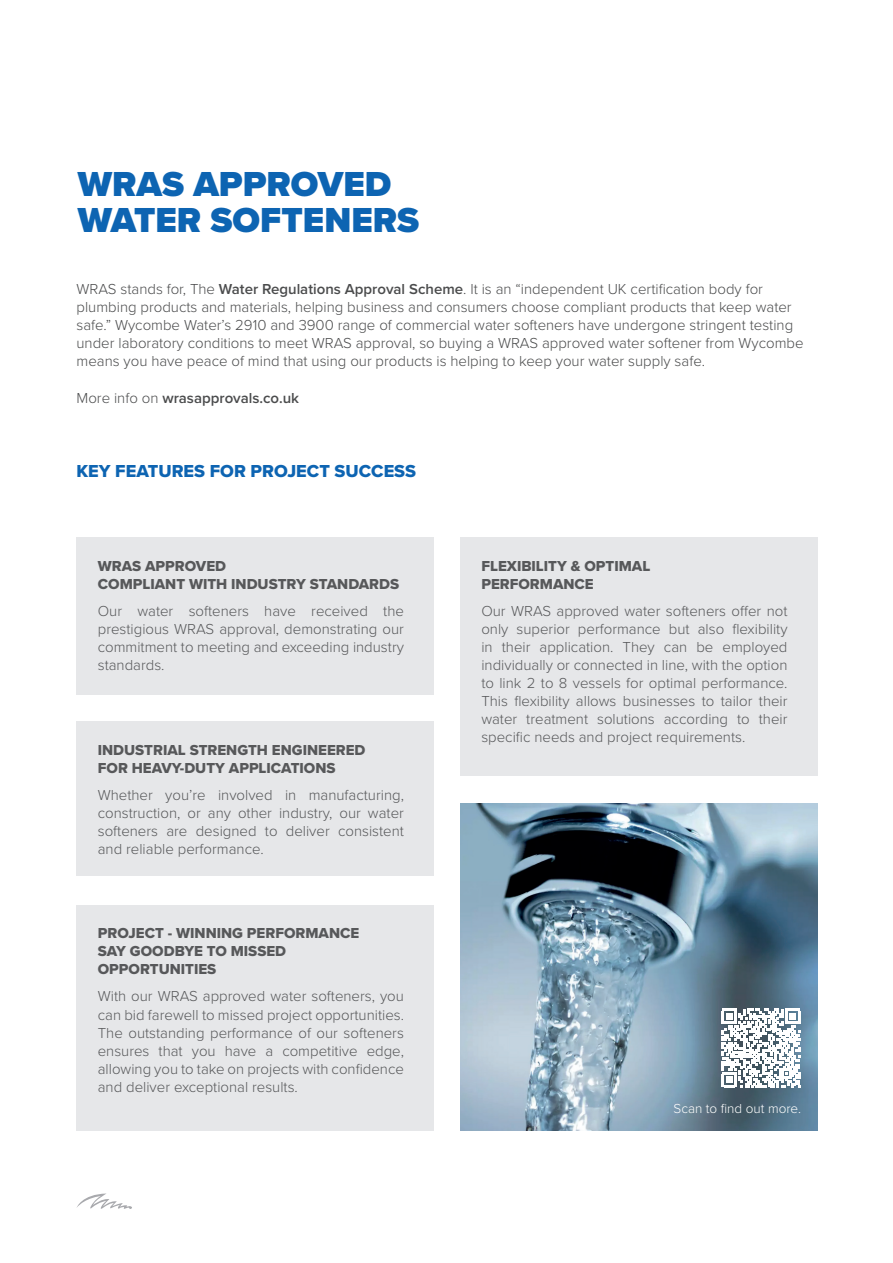
<style>
.page{position:relative;width:893px;height:1263px;background:#fff}
.page>*{position:absolute;margin:0;border:0;box-sizing:border-box;transform-origin:0 0}
.t1{font:900 36px/36px "Proxima Nova";color:#0d64b2}
.t2{font:18px "Proxima Nova Extrabld";color:#0d64b2}
.t3{font:300 15px/18px "Proxima Nova";color:#57585a;text-align:justify}
.t4{font:300 15px/18px "Proxima Nova";color:#4b4c4d}
.t5{font:15px/18px "Proxima Nova Extrabld";color:#57585a}
.t6{font:600 15px "Proxima Nova";color:#4b4c4d}
.t7{font:300 13.5px "Proxima Nova";color:#fff}
.s1{font-weight:600}
.s2{font-weight:300}
</style>
<div class="page">
<svg style="left:77px;top:1193px;width:55px;height:16px"></svg>
<div style="left:77px;top:537px;width:357px;height:158px;background:#e6e7e9"></div>
<div style="left:77px;top:721px;width:357px;height:155px;background:#e6e7e9"></div>
<div style="left:77px;top:905px;width:357px;height:226px;background:#e6e7e9"></div>
<div style="left:460px;top:537px;width:357px;height:239px;background:#e6e7e9"></div>
<img style="left:460px;top:804px;width:358px;height:327px">
<svg style="left:722px;top:1009px;width:78px;height:78px"></svg>
<h1 class="t1" style="left:78px;top:166px;width:343px">WRAS APPROVED<br>WATER SOFTENERS</h1>
<p class="t4" style="left:77px;top:280px;width:729px">WRAS stands for, The <span class="s1">Water Regulations Approval Scheme</span>. It is an “independent UK certification body for plumbing products and materials, helping business and consumers choose compliant products that keep water safe.” Wycombe Water’s 2910 and 3900 range of commercial water softeners have undergone stringent testing under laboratory conditions to meet WRAS approval, so buying a WRAS approved water softener from Wycombe means you have peace of mind that using our products is helping to keep your water supply safe.</p>
<p class="t6" style="left:77px;top:386px;width:224px"><span class="s2">More info on</span> wrasapprovals.co.uk</p>
<p class="t2" style="left:77px;top:457px;width:341px">KEY FEATURES FOR PROJECT SUCCESS</p>
<p class="t5" style="left:98px;top:556px;width:303px">WRAS APPROVED<br>COMPLIANT WITH INDUSTRY STANDARDS</p>
<p class="t3" style="left:98px;top:601px;width:308px">Our water softeners have received the prestigious WRAS approval, demonstrating our commitment to meeting and exceeding industry standards.</p>
<p class="t5" style="left:98px;top:740px;width:269px">INDUSTRIAL STRENGTH ENGINEERED<br>FOR HEAVY-DUTY APPLICATIONS</p>
<p class="t3" style="left:98px;top:785px;width:308px">Whether you’re involved in manufacturing, construction, or any other industry, our water softeners are designed to deliver consistent and reliable performance.</p>
<p class="t5" style="left:98px;top:924px;width:263px">PROJECT - WINNING PERFORMANCE<br>SAY GOODBYE TO MISSED<br>OPPORTUNITIES</p>
<p class="t3" style="left:98px;top:987px;width:308px">With our WRAS approved water softeners, you can bid farewell to missed project opportunities.<br>The outstanding performance of our softeners ensures that you have a competitive edge, allowing you to take on projects with confidence and deliver exceptional results.</p>
<p class="t5" style="left:481px;top:556px;width:170px">FLEXIBILITY &amp; OPTIMAL<br>PERFORMANCE</p>
<p class="t3" style="left:481px;top:601px;width:308px">Our WRAS approved water softeners offer not only superior performance but also flexibility in their application. They can be employed individually or connected in line, with the option to link 2 to 8 vessels for optimal performance.<br>This flexibility allows businesses to tailor their water treatment solutions according to their specific needs and project requirements.</p>
<p class="t7" style="left:674px;top:1098px;width:129px">Scan to find out more.</p>
</div>
